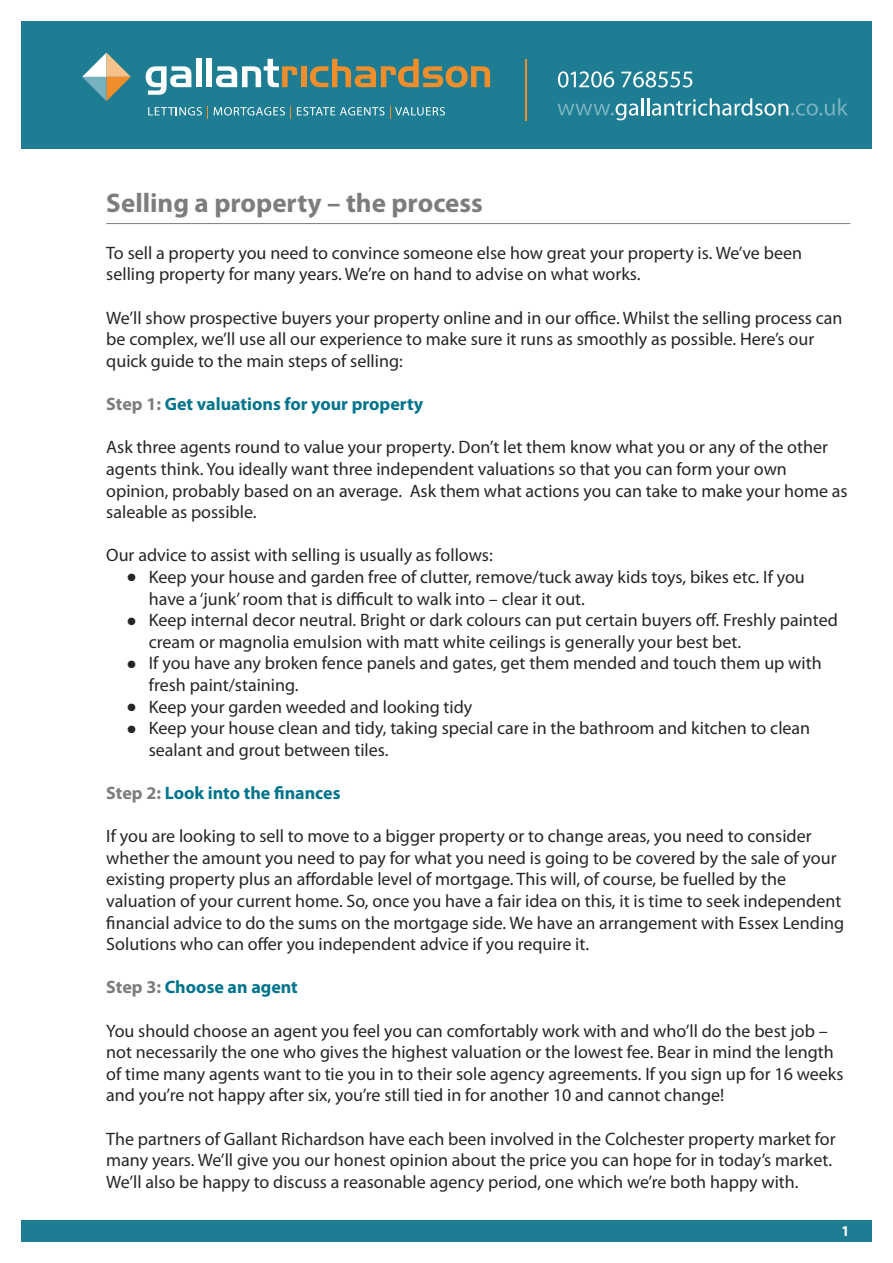
<style>
.page{position:relative;width:893px;height:1263px;background:#fff}
.page>*{position:absolute;margin:0;border:0;box-sizing:border-box;transform-origin:0 0}
.t1{font:700 27px "Myriad Pro";color:#7d7d7d}
.t2{font:18px/21.6px "Myriad Pro";color:#272627}
.t3{font:700 18px "Myriad Pro";color:#00748c}
.t4{font:700 15px "Myriad Pro";color:#fff;scale:.95 1}
.s1{color:#7d7d7d}
</style>
<div class="page">
<div style="left:21px;top:21px;width:851px;height:128px;background:#1e7d93"></div>
<div style="left:21px;top:1220px;width:851px;height:22px;background:#1e7d93"></div>
<svg style="left:146px;top:66px;width:45px;height:29px"></svg>
<div style="left:196px;top:59px;width:6px;height:28px;background:#fff"></div>
<div style="left:206px;top:59px;width:6px;height:28px;background:#fff"></div>
<svg style="left:216px;top:59px;width:81px;height:28px"></svg>
<div style="left:301px;top:66px;width:5px;height:21px;background:#f08e2c"></div>
<svg style="left:310px;top:59px;width:180px;height:29px"></svg>
<svg style="left:148px;top:106px;width:60px;height:12px"></svg>
<svg style="left:214px;top:106px;width:77px;height:12px"></svg>
<svg style="left:297px;top:107px;width:87px;height:9px"></svg>
<svg style="left:390px;top:106px;width:55px;height:12px"></svg>
<svg style="left:82px;top:53px;width:49px;height:48px"></svg>
<svg style="left:558px;top:71px;width:56px;height:17px"></svg>
<svg style="left:621px;top:71px;width:71px;height:17px"></svg>
<svg style="left:557px;top:98px;width:291px;height:22px"></svg>
<hr style="left:525px;top:59px;width:1px;height:61px;background:#f08e2c">
<hr style="left:106px;top:223px;width:744px;height:1px;background:#7d7d7d">
<h1 class="t1" style="left:106px;top:192px;width:378px">Selling a property – the process</h1>
<p class="t2" style="left:106px;top:243px;width:697px">To sell a property you need to convince someone else how great your property is. We’ve been selling property for many years. We’re on hand to advise on what works.</p>
<p class="t2" style="left:106px;top:308px;width:738px">We’ll show prospective buyers your property online and in our office. Whilst the selling process can be complex, we’ll use all our experience to make sure it runs as smoothly as possible. Here’s our quick guide to the main steps of selling:</p>
<p class="t3" style="left:106px;top:397px;width:318px"><span class="s1">Step 1:</span> Get valuations for your property</p>
<p class="t2" style="left:106px;top:438px;width:743px">Ask three agents round to value your property. Don’t let them know what you or any of the other agents think. You ideally want three independent valuations so that you can form your own opinion, probably based on an average. Ask them what actions you can take to make your home as saleable as possible.</p>
<p class="t2" style="left:106px;top:546px;width:388px">Our advice to assist with selling is usually as follows:</p>
<p class="t2" style="left:149px;top:567px;width:657px;text-indent:-21px">● Keep your house and garden free of clutter, remove/tuck away kids toys, bikes etc. If you have a ‘junk’room that is difficult to walk into – clear it out.</p>
<p class="t2" style="left:149px;top:611px;width:691px;text-indent:-21px">● Keep internal decor neutral. Bright or dark colours can put certain buyers off. Freshly painted cream or magnolia emulsion with matt white ceilings is generally your best bet.</p>
<p class="t2" style="left:149px;top:654px;width:674px;text-indent:-21px">● If you have any broken fence panels and gates, get them mended and touch them up with fresh paint/staining.</p>
<p class="t2" style="left:128px;top:697px;width:346px">● Keep your garden weeded and looking tidy</p>
<p class="t2" style="left:149px;top:719px;width:663px;text-indent:-21px">● Keep your house clean and tidy, taking special care in the bathroom and kitchen to clean sealant and grout between tiles.</p>
<p class="t3" style="left:106px;top:786px;width:236px"><span class="s1">Step 2:</span> Look into the finances</p>
<p class="t2" style="left:106px;top:827px;width:739px">If you are looking to sell to move to a bigger property or to change areas, you need to consider whether the amount you need to pay for what you need is going to be covered by the sale of your existing property plus an affordable level of mortgage. This will, of course, be fuelled by the valuation of your current home. So, once you have a fair idea on this, it is time to seek independent financial advice to do the sums on the mortgage side. We have an arrangement with Essex Lending Solutions who can offer you independent advice if you require it.</p>
<p class="t3" style="left:106px;top:980px;width:193px"><span class="s1">Step 3:</span> Choose an agent</p>
<p class="t2" style="left:106px;top:1021px;width:739px">You should choose an agent you feel you can comfortably work with and who’ll do the best job – not necessarily the one who gives the highest valuation or the lowest fee. Bear in mind the length of time many agents want to tie you in to their sole agency agreements. If you sign up for 16 weeks and you’re not happy after six, you’re still tied in for another 10 and cannot change!</p>
<p class="t2" style="left:106px;top:1129px;width:731px">The partners of Gallant Richardson have each been involved in the Colchester property market for many years. We’ll give you our honest opinion about the price you can hope for in today’s market.<br>We’ll also be happy to discuss a reasonable agency period, one which we’re both happy with.</p>
<p class="t4" style="left:841px;top:1225px;width:10px">1</p>
</div>
